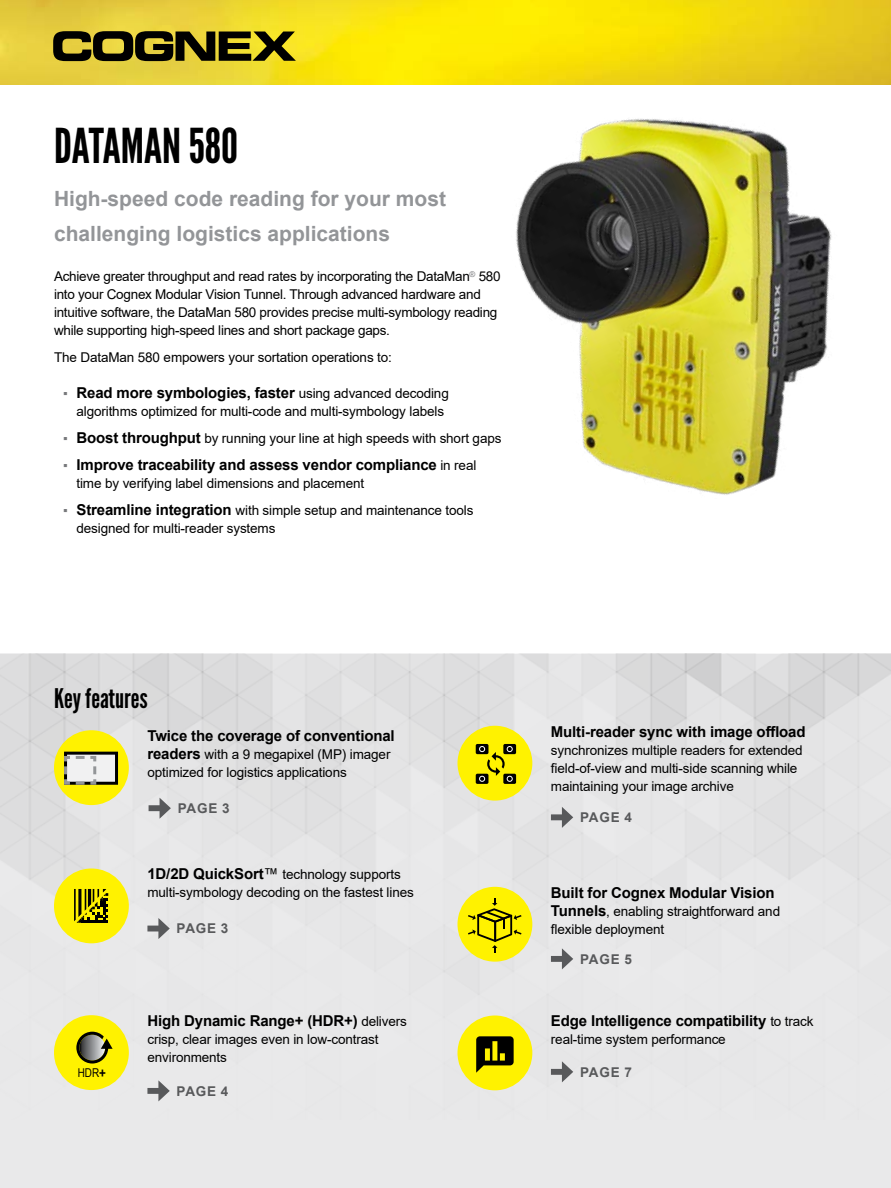
<style>
.page{position:relative;width:891px;height:1188px;background:#fff}
.page>*{position:absolute;margin:0;border:0;box-sizing:border-box;transform-origin:0 0}
.t1{font:48px "League Gothic";color:#000}
.t2{font:27px "League Gothic";letter-spacing:-.005em;color:#000}
.t3{font:700 21px/34.5px "Arial";color:#939598}
.t4{font:700 15px "Arial";letter-spacing:-.01em;color:#000}
.t5{font:13.5px/18px "Arial";letter-spacing:-.01em;color:#000}
.t6{font:700 13.5px "Arial";letter-spacing:.06em;color:#58595b}
.t7{font:12.15px "Arial Narrow";color:#000}
.s1{font-weight:400;font-size:13.5px;color:#77787b}
.s2{font-weight:400;font-size:13.5px}
.s3{color:#77787b}
.s4{font-weight:700;font-size:15px}
.s5{font-weight:700;font-size:14.25px}
.s6{font-size:15px}
</style>
<div class="page">
<img style="left:0;top:0;width:891px;height:84px">
<svg style="left:53px;top:31px;width:243px;height:30px;background:#5a5215"></svg>
<img style="left:516px;top:119px;width:316px;height:376px">
<div style="left:0;top:655px;width:891px;height:533px;background:#e9e9ea"></div>
<img style="left:0;top:654px;width:891px;height:448px">
<div style="left:54px;top:730px;width:75px;height:75px;background:#fff200;border-radius:50%"></div>
<div style="left:66px;top:753px;width:51px;height:30px;background:#f1f1f2"></div>
<div style="left:64px;top:752px;width:54px;height:33px;border:3px solid #000"></div>
<svg style="left:64px;top:754px;width:34px;height:31px"></svg>
<div style="left:54px;top:868px;width:75px;height:75px;background:#fff200;border-radius:50%"></div>
<svg style="left:74px;top:889px;width:34px;height:34px"></svg>
<div style="left:147px;top:926px;width:15px;height:5px;background:#58595b"></div>
<svg style="left:158px;top:918px;width:12px;height:21px"></svg>
<div style="left:54px;top:1015px;width:75px;height:75px;background:#fff200;border-radius:50%"></div>
<svg style="left:76px;top:1032px;width:37px;height:32px"></svg>
<div style="left:147px;top:1088px;width:15px;height:6px;background:#58595b"></div>
<svg style="left:158px;top:1080px;width:12px;height:21px"></svg>
<div style="left:458px;top:726px;width:74px;height:75px;background:#fff200;border-radius:50%"></div>
<div style="left:476px;top:744px;width:12px;height:10px;background:#000;border-radius:2px"></div>
<div style="left:503px;top:744px;width:13px;height:10px;background:#000;border-radius:2px"></div>
<div style="left:476px;top:774px;width:12px;height:10px;background:#000;border-radius:2px"></div>
<div style="left:503px;top:774px;width:13px;height:10px;background:#000;border-radius:2px"></div>
<svg style="left:479px;top:746px;width:34px;height:36px"></svg>
<div style="left:551px;top:814px;width:15px;height:6px;background:#58595b"></div>
<svg style="left:562px;top:807px;width:11px;height:21px"></svg>
<div style="left:458px;top:887px;width:74px;height:75px;background:#fff200;border-radius:50%"></div>
<svg style="left:468px;top:898px;width:54px;height:55px"></svg>
<div style="left:551px;top:956px;width:15px;height:6px;background:#58595b"></div>
<svg style="left:562px;top:948px;width:11px;height:21px"></svg>
<div style="left:458px;top:1015px;width:74px;height:75px;background:#fff200;border-radius:50%"></div>
<svg style="left:476px;top:1036px;width:38px;height:37px"></svg>
<div style="left:551px;top:1069px;width:15px;height:6px;background:#58595b"></div>
<svg style="left:562px;top:1061px;width:11px;height:21px"></svg>
<div style="left:149px;top:805px;width:14px;height:6px;background:#58595b"></div>
<svg style="left:160px;top:798px;width:11px;height:21px"></svg>
<h1 class="t1" style="left:54px;top:117px;width:186px">DATAMAN 580</h1>
<h3 class="t3" style="left:54px;top:182px;width:394px">High-speed code reading for your most challenging logistics applications</h3>
<p class="t5" style="left:54px;top:268px;width:448px">Achieve greater throughput and read rates by incorporating the DataMan<sup>®</sup> 580 into your Cognex Modular Vision Tunnel. Through advanced hardware and intuitive software, the DataMan 580 provides precise multi-symbology reading while supporting high-speed lines and short package gaps.</p>
<p class="t5" style="left:54px;top:348px;width:339px">The DataMan 580 empowers your sortation operations to:</p>
<p class="t4" style="left:63px;top:382px;width:387px"><span class="s1">▪</span> Read more symbologies, faster <span class="s2">using advanced decoding</span></p>
<p class="t5" style="left:77px;top:403px;width:369px">algorithms optimized for multi-code and multi-symbology labels</p>
<p class="t5" style="left:63px;top:430px;width:440px"><span class="s3">▪</span> <span class="s4">Boost throughput</span> by running your line at high speeds with short gaps</p>
<p class="t4" style="left:63px;top:454px;width:415px"><span class="s1">▪</span> Improve traceability and assess vendor compliance <span class="s2">in real</span></p>
<p class="t5" style="left:77px;top:475px;width:289px">time by verifying label dimensions and placement</p>
<p class="t5" style="left:76px;top:502px;width:399px;text-indent:-13px"><span class="s3">▪</span> <span class="s4">Streamline integration</span> with simple setup and maintenance tools designed for multi-reader systems</p>
<h2 class="t2" style="left:54px;top:682px;width:95px">Key features</h2>
<p class="t4" style="left:147px;top:725px;width:249px">Twice the coverage of conventional</p>
<p class="t5" style="left:147px;top:745px;width:245px"><span class="s4">readers</span> with a 9 megapixel (MP) imager optimized for logistics applications</p>
<p class="t6" style="left:178px;top:799px;width:53px">PAGE 3</p>
<p class="t7" style="left:78px;top:1063px;width:30px">HDR<span class="s5">+</span></p>
<p class="t5" style="left:147px;top:866px;width:268px"><span class="s4">1D/2D QuickSort</span><span class="s6">™</span> technology supports multi-symbology decoding on the fastest lines</p>
<p class="t6" style="left:177px;top:919px;width:53px">PAGE 3</p>
<p class="t4" style="left:147px;top:1010px;width:261px">High Dynamic Range+ (HDR+) <span class="s2">delivers</span></p>
<p class="t5" style="left:147px;top:1030px;width:233px">crisp, clear images even in low-contrast environments</p>
<p class="t6" style="left:177px;top:1082px;width:53px">PAGE 4</p>
<p class="t4" style="left:551px;top:721px;width:256px">Multi-reader sync with image offload</p>
<p class="t5" style="left:551px;top:741px;width:253px">synchronizes multiple readers for extended field-of-view and multi-side scanning while maintaining your image archive</p>
<p class="t6" style="left:580px;top:808px;width:53px">PAGE 4</p>
<p class="t4" style="left:551px;top:882px;width:225px">Built for Cognex Modular Vision</p>
<p class="t5" style="left:551px;top:902px;width:231px"><span class="s4">Tunnels</span>, enabling straightforward and flexible deployment</p>
<p class="t6" style="left:580px;top:950px;width:53px">PAGE 5</p>
<p class="t4" style="left:551px;top:1011px;width:264px">Edge Intelligence compatibility <span class="s2">to track</span></p>
<p class="t5" style="left:551px;top:1031px;width:176px">real-time system performance</p>
<p class="t6" style="left:580px;top:1063px;width:53px">PAGE 7</p>
</div>
